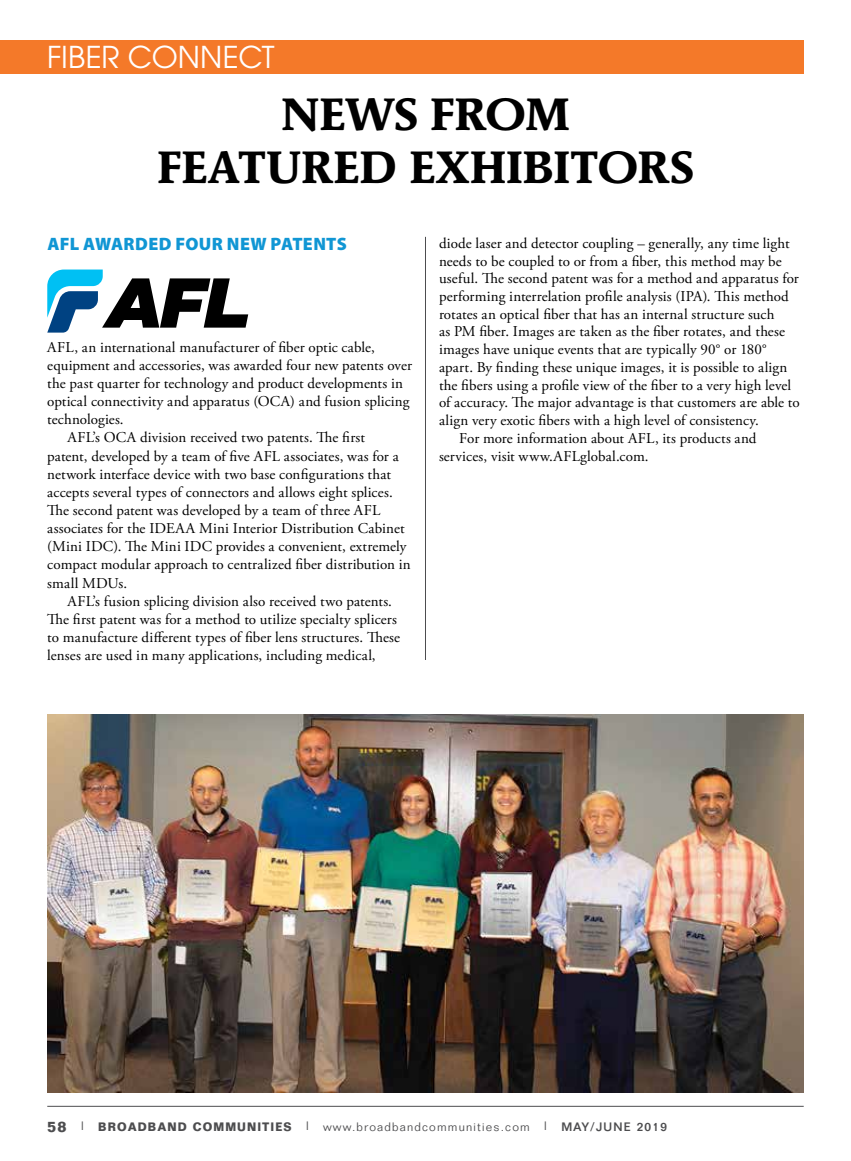
<style>
.page{position:relative;width:851px;height:1161px;background:#fff}
.page>*{position:absolute;margin:0;border:0;box-sizing:border-box;transform-origin:0 0}
.t1{font:700 45px/52.5px "AT Mendoza Roman";letter-spacing:-.015em;color:#000;text-align:center}
.t2{font:30px "Avant Garde";letter-spacing:-.005em;color:#fff}
.t3{font:900 18px "Myriad Pro";letter-spacing:.015em;color:#1096d4}
.t4{font:15px "Adobe Garamond Pro";letter-spacing:.01em;color:#000}
.t5{font:300 12px "Folio";letter-spacing:.1em;color:#4d4d4f}
.s1{font-weight:700;font-size:15px}
.s2{font-weight:500}
.s3{font-weight:700}
</style>
<div class="page">
<div style="left:0;top:40px;width:803px;height:34px;background:#f47929"></div>
<hr style="left:47px;top:1106px;width:756px;height:1px;background:#4d4d4f">
<hr style="left:425px;top:237px;width:1px;height:423px;background:#4d4d4f">
<svg style="left:47px;top:270px;width:201px;height:63px"></svg>
<img style="left:47px;top:714px;width:756px;height:378px">
<h2 class="t2" style="left:47px;top:39px;width:229px">FIBER CONNECT</h2>
<h1 class="t1" style="left:157px;top:88px;width:538px">NEWS FROM<br>FEATURED EXHIBITORS</h1>
<p class="t3" style="left:47px;top:232px;width:301px">AFL AWARDED FOUR NEW PATENTS</p>
<p class="t4" style="left:47px;top:338px;width:329px">AFL, an international manufacturer of fiber optic cable,</p>
<p class="t4" style="left:47px;top:356px;width:366px">equipment and accessories, was awarded four new patents over</p>
<p class="t4" style="left:47px;top:374px;width:357px">the past quarter for technology and product developments in</p>
<p class="t4" style="left:47px;top:392px;width:364px">optical connectivity and apparatus (OCA) and fusion splicing</p>
<p class="t4" style="left:47px;top:411px;width:78px">technologies.</p>
<p class="t4" style="left:68px;top:429px;width:299px">AFL’s OCA division received two patents. The first</p>
<p class="t4" style="left:47px;top:447px;width:353px">patent, developed by a team of five AFL associates, was for a</p>
<p class="t4" style="left:47px;top:465px;width:345px">network interface device with two base configurations that</p>
<p class="t4" style="left:47px;top:483px;width:347px">accepts several types of connectors and allows eight splices.</p>
<p class="t4" style="left:47px;top:501px;width:334px">The second patent was developed by a team of three AFL</p>
<p class="t4" style="left:47px;top:519px;width:359px">associates for the IDEAA Mini Interior Distribution Cabinet</p>
<p class="t4" style="left:47px;top:538px;width:361px">(Mini IDC). The Mini IDC provides a convenient, extremely</p>
<p class="t4" style="left:47px;top:556px;width:365px">compact modular approach to centralized fiber distribution in</p>
<p class="t4" style="left:47px;top:574px;width:81px">small MDUs.</p>
<p class="t4" style="left:68px;top:592px;width:326px">AFL’s fusion splicing division also received two patents.</p>
<p class="t4" style="left:47px;top:610px;width:351px">The first patent was for a method to utilize specialty splicers</p>
<p class="t4" style="left:47px;top:628px;width:354px">to manufacture different types of fiber lens structures. These</p>
<p class="t4" style="left:47px;top:646px;width:330px">lenses are used in many applications, including medical,</p>
<p class="t4" style="left:439px;top:234px;width:352px">diode laser and detector coupling – generally, any time light</p>
<p class="t4" style="left:439px;top:252px;width:344px">needs to be coupled to or from a fiber, this method may be</p>
<p class="t4" style="left:439px;top:270px;width:361px">useful. The second patent was for a method and apparatus for</p>
<p class="t4" style="left:439px;top:287px;width:351px">performing interrelation profile analysis (IPA). This method</p>
<p class="t4" style="left:439px;top:305px;width:337px">rotates an optical fiber that has an internal structure such</p>
<p class="t4" style="left:439px;top:323px;width:347px">as PM fiber. Images are taken as the fiber rotates, and these</p>
<p class="t4" style="left:439px;top:340px;width:329px">images have unique events that are typically 90° or 180°</p>
<p class="t4" style="left:439px;top:358px;width:350px">apart. By finding these unique images, it is possible to align</p>
<p class="t4" style="left:439px;top:376px;width:354px">the fibers using a profile view of the fiber to a very high level</p>
<p class="t4" style="left:439px;top:394px;width:362px">of accuracy. The major advantage is that customers are able to</p>
<p class="t4" style="left:439px;top:411px;width:321px">align very exotic fibers with a high level of consistency.</p>
<p class="t4" style="left:459px;top:429px;width:299px">For more information about AFL, its products and</p>
<p class="t4" style="left:439px;top:447px;width:211px">services, visit www.AFLglobal.com.</p>
<p class="t5" style="left:47px;top:1120px;width:621px"><span class="s1">58</span> <span class="s2">|</span> <span class="s3">BROADBAND COMMUNITIES</span> <span class="s2">|</span> www.broadbandcommunities.com <span class="s2">| MAY/JUNE 2019</span></p>
</div>
